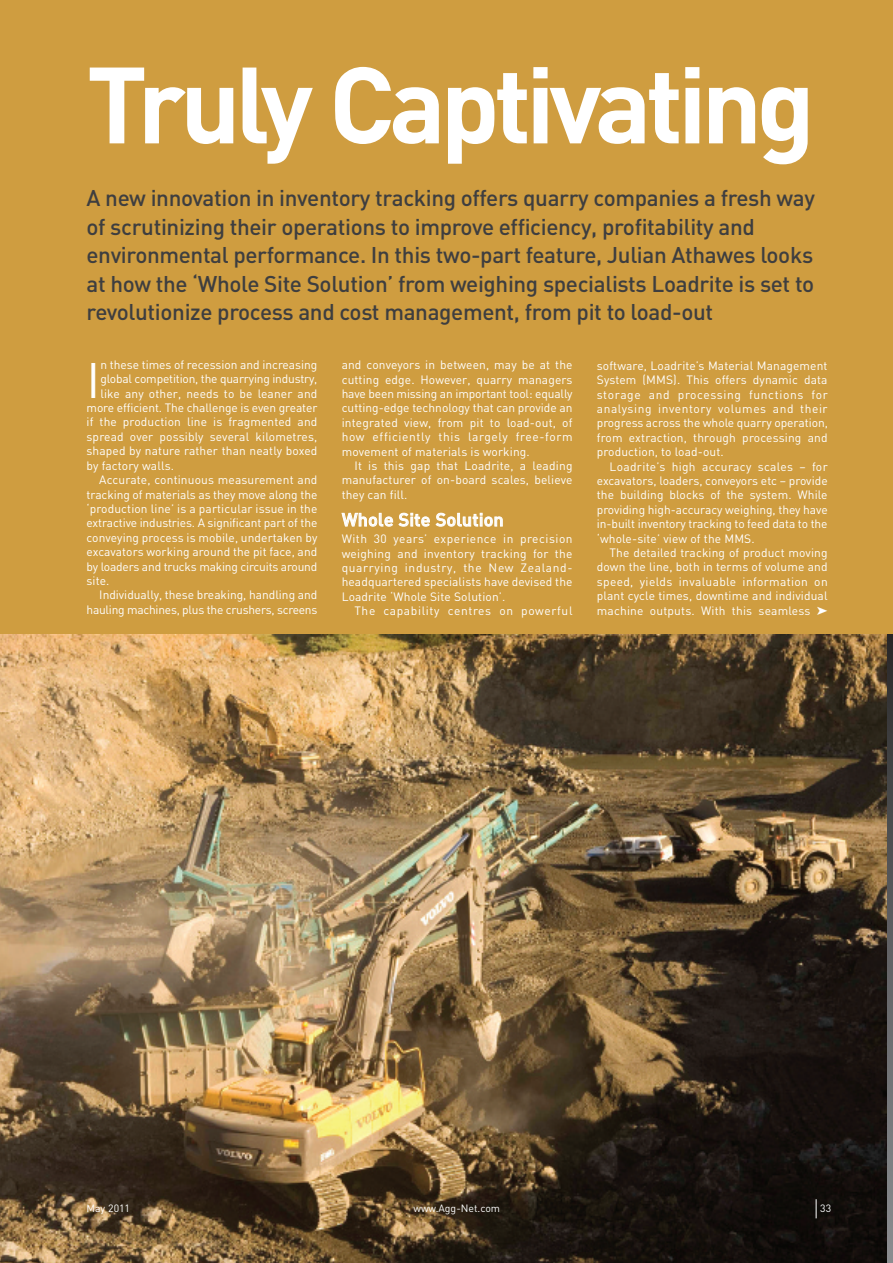
<style>
.page{position:relative;width:893px;height:1263px;background:#fff}
.page>*{position:absolute;margin:0;border:0;box-sizing:border-box;transform-origin:0 0}
.t1{font:700 106.5px "DIN";letter-spacing:-.055em;color:#fff}
.t2{font:49.2px "DIN";color:#fff}
.t3{font:500 22.5px/28.5px "DIN";letter-spacing:-.015em;color:#3e3e3f}
.t4{font:500 18px "DIN";letter-spacing:.01em;color:#fff}
.t5{font:12px/14.4px "DIN";letter-spacing:.005em;color:#fff;text-align:justify}
.t6{font:12px "DIN";letter-spacing:-.015em;color:#fff}
.t7{font:12px "DIN";letter-spacing:-.02em;color:#fff}
.t8{font:12px "DIN";letter-spacing:.05em;color:#fff}
.t9{font:10.5px "DIN";color:#fff}
</style>
<div class="page">
<div style="left:0;top:0;width:893px;height:654px;background:#cf9d40"></div>
<img style="left:0;top:635px;width:886px;height:628px">
<svg style="left:816px;top:1199px;width:1px;height:19px"></svg>
<h1 class="t1" style="left:87px;top:44px;width:730px">Truly Captivating</h1>
<p class="t3" style="left:87px;top:184px;width:730px">A new innovation in inventory tracking offers quarry companies a fresh way of scrutinizing their operations to improve efficiency, profitability and environmental performance. In this two-part feature, Julian Athawes looks at how the ‘Whole Site Solution’ from weighing specialists Loadrite is set to revolutionize process and cost management, from pit to load-out</p>
<h2 class="t2" style="left:87px;top:352px;width:15px">I</h2>
<p class="t5" style="left:100px;top:358px;width:219px">n these times of recession and increasing</p>
<p class="t5" style="left:342px;top:358px;width:232px">and conveyors in between, may be at the cutting edge. However, quarry managers have been missing an important tool: equally cutting-edge technology that can provide an integrated view, from pit to load-out, of how efficiently this largely free-form movement of materials is working.</p>
<p class="t5" style="left:342px;top:459px;width:232px;text-indent:13px">It is this gap that Loadrite, a leading manufacturer of on-board scales, believe they can fill.</p>
<h3 class="t4" style="left:342px;top:509px;width:163px">Whole Site Solution</h3>
<p class="t5" style="left:342px;top:532px;width:232px">With 30 years’ experience in precision weighing and inventory tracking for the quarrying industry, the New Zealand&shy;headquartered specialists have devised the Loadrite ‘Whole Site Solution’.</p>
<p class="t8" style="left:354px;top:604px;width:220px">The capability centres on powerful</p>
<p class="t5" style="left:597px;top:358px;width:233px">software, Loadrite’s Material Management System (MMS). This offers dynamic data storage and processing functions for analysing inventory volumes and their progress across the whole quarry operation, from extraction, through processing and production, to load-out.</p>
<p class="t5" style="left:597px;top:459px;width:232px;text-indent:13px">Loadrite’s high accuracy scales – for excavators, loaders, conveyors etc – provide the building blocks of the system. While providing high-accuracy weighing, they have in-built inventory tracking to feed data to the ‘whole-site’ view of the MMS.</p>
<p class="t5" style="left:597px;top:546px;width:232px;text-indent:13px">The detailed tracking of product moving down the line, both in terms of volume and speed, yields invaluable information on plant cycle times, downtime and individual machine outputs. With this seamless ➤</p>
<p class="t6" style="left:100px;top:372px;width:219px">global competition, the quarrying industry,</p>
<p class="t5" style="left:100px;top:386px;width:218px">like any other, needs to be leaner and</p>
<p class="t5" style="left:87px;top:401px;width:232px">more efficient. The challenge is even greater</p>
<p class="t5" style="left:87px;top:415px;width:232px">if the production line is fragmented and</p>
<p class="t5" style="left:87px;top:430px;width:232px">spread over possibly several kilometres,</p>
<p class="t5" style="left:87px;top:444px;width:232px">shaped by nature rather than neatly boxed</p>
<p class="t5" style="left:87px;top:458px;width:89px">by factory walls.</p>
<p class="t5" style="left:99px;top:473px;width:220px">Accurate, continuous measurement and</p>
<p class="t5" style="left:87px;top:487px;width:232px">tracking of materials as they move along the</p>
<p class="t5" style="left:87px;top:502px;width:232px">‘production line’ is a particular issue in the</p>
<p class="t5" style="left:87px;top:516px;width:232px">extractive industries. A significant part of the</p>
<p class="t5" style="left:87px;top:530px;width:232px">conveying process is mobile, undertaken by</p>
<p class="t5" style="left:87px;top:545px;width:232px">excavators working around the pit face, and</p>
<p class="t6" style="left:87px;top:559px;width:232px">by loaders and trucks making circuits around</p>
<p class="t5" style="left:87px;top:574px;width:24px">site.</p>
<p class="t5" style="left:99px;top:588px;width:220px">Individually, these breaking, handling and</p>
<p class="t7" style="left:87px;top:602px;width:232px">hauling machines, plus the crushers, screens</p>
<p class="t9" style="left:87px;top:1203px;width:45px">May 2011</p>
<p class="t9" style="left:413px;top:1203px;width:88px">www.Agg-Net.com</p>
<p class="t9" style="left:820px;top:1203px;width:12px">33</p>
</div>
